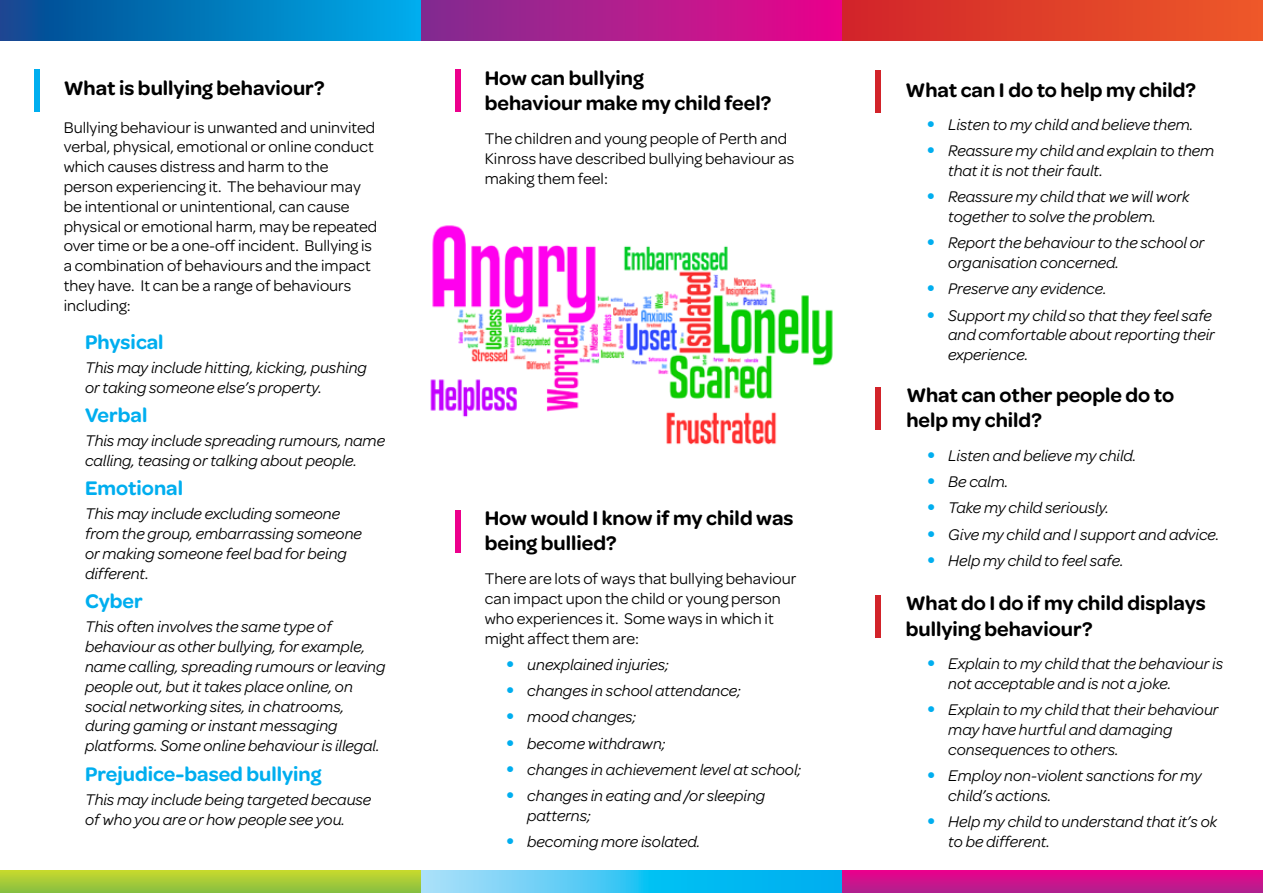
<style>
.page{position:relative;width:1263px;height:893px;background:#fff}
.page>*{position:absolute;margin:0;border:0;box-sizing:border-box;transform-origin:0 0}
.t1{font:600 21px/25.5px "Omnes";color:#000}
.t2{font:600 21px "Omnes";color:#00aeef}
.t3{font:italic 16.5px/19.8px "Omnes";color:#000}
.t4{font:16.5px/19.8px "Omnes";color:#000}
.s1{font-family:"Helvetica Neue";font-weight:300;font-style:normal;color:#00aeef}
</style>
<div class="page">
<div style="left:34px;top:69px;width:5px;height:43px;background:#00aeef"></div>
<div style="left:455px;top:69px;width:5px;height:43px;background:#ec008c"></div>
<div style="left:876px;top:70px;width:5px;height:43px;background:#d2232a"></div>
<div style="left:455px;top:510px;width:5px;height:43px;background:#ec008c"></div>
<div style="left:876px;top:387px;width:5px;height:43px;background:#d2232a"></div>
<div style="left:876px;top:595px;width:5px;height:43px;background:#d2232a"></div>
<div style="left:421px;top:0;width:421px;height:40px;background:linear-gradient(to right,#7f2f90,#ea058b)"></div>
<svg style="left:0;top:0;width:421px;height:40px;background:#0179bc"></svg>
<div style="left:842px;top:0;width:421px;height:40px;background:linear-gradient(to right,#d1252a,#ed5929)"></div>
<img style="left:430px;top:225px;width:403px;height:220px">
<svg style="left:842px;top:870px;width:421px;height:23px;background:#cd108c"></svg>
<svg style="left:0;top:870px;width:421px;height:23px;background:#a7cb37"></svg>
<svg style="left:421px;top:870px;width:421px;height:23px;background:#3ac5f4"></svg>
<p class="t1" style="left:64px;top:75px;width:262px">What is bullying behaviour?</p>
<p class="t1" style="left:485px;top:64px;width:288px">How can bullying<br>behaviour make my child feel?</p>
<p class="t4" style="left:64px;top:116px;width:315px">Bullying behaviour is unwanted and uninvited verbal, physical, emotional or online conduct which causes distress and harm to the person experiencing it. The behaviour may be intentional or unintentional, can cause physical or emotional harm, may be repeated over time or be a one-off incident. Bullying is a combination of behaviours and the impact they have. It can be a range of behaviours including:</p>
<p class="t2" style="left:85px;top:327px;width:80px">Physical</p>
<p class="t3" style="left:85px;top:357px;width:283px">This may include hitting, kicking, pushing or taking someone else’s property.</p>
<p class="t2" style="left:85px;top:400px;width:64px">Verbal</p>
<p class="t3" style="left:85px;top:430px;width:301px">This may include spreading rumours, name calling, teasing or talking about people.</p>
<p class="t2" style="left:85px;top:473px;width:99px">Emotional</p>
<p class="t3" style="left:85px;top:503px;width:278px">This may include excluding someone from the group, embarrassing someone or making someone feel bad for being different.</p>
<p class="t2" style="left:85px;top:586px;width:59px">Cyber</p>
<p class="t3" style="left:85px;top:616px;width:302px">This often involves the same type of behaviour as other bullying, for example, name calling, spreading rumours or leaving people out, but it takes place online, on social networking sites, in chatrooms, during gaming or instant messaging platforms. Some online behaviour is illegal.</p>
<p class="t2" style="left:85px;top:759px;width:238px">Prejudice-based bullying</p>
<p class="t3" style="left:85px;top:788px;width:288px">This may include being targeted because of who you are or how people see you.</p>
<p class="t4" style="left:485px;top:128px;width:311px">The children and young people of Perth and<br>Kinross have described bullying behaviour as making them feel:</p>
<p class="t1" style="left:485px;top:504px;width:310px">How would I know if my child was being bullied?</p>
<p class="t4" style="left:485px;top:568px;width:313px">There are lots of ways that bullying behaviour can impact upon the child or young person who experiences it. Some ways in which it might affect them are:</p>
<p class="t3" style="left:506px;top:654px;width:165px"><span class="s1">•</span> unexplained injuries;</p>
<p class="t3" style="left:506px;top:680px;width:237px"><span class="s1">•</span> changes in school attendance;</p>
<p class="t3" style="left:506px;top:706px;width:132px"><span class="s1">•</span> mood changes;</p>
<p class="t3" style="left:506px;top:732px;width:161px"><span class="s1">•</span> become withdrawn;</p>
<p class="t3" style="left:506px;top:758px;width:297px"><span class="s1">•</span> changes in achievement level at school;</p>
<p class="t3" style="left:527px;top:785px;width:239px;text-indent:-21px"><span class="s1">•</span> changes in eating and /or sleeping patterns;</p>
<p class="t3" style="left:506px;top:831px;width:196px"><span class="s1">•</span> becoming more isolated.</p>
<p class="t1" style="left:905px;top:76px;width:292px">What can I do to help my child?</p>
<p class="t3" style="left:927px;top:114px;width:268px"><span class="s1">•</span> Listen to my child and believe them.</p>
<p class="t3" style="left:948px;top:140px;width:268px;text-indent:-21px"><span class="s1">•</span> Reassure my child and explain to them that it is not their fault.</p>
<p class="t3" style="left:948px;top:186px;width:243px;text-indent:-21px"><span class="s1">•</span> Reassure my child that we will work together to solve the problem.</p>
<p class="t3" style="left:948px;top:232px;width:258px;text-indent:-21px"><span class="s1">•</span> Report the behaviour to the school or organisation concerned.</p>
<p class="t3" style="left:927px;top:278px;width:181px"><span class="s1">•</span> Preserve any evidence.</p>
<p class="t3" style="left:948px;top:304px;width:268px;text-indent:-21px"><span class="s1">•</span> Support my child so that they feel safe and comfortable about reporting their experience.</p>
<p class="t1" style="left:906px;top:381px;width:269px">What can other people do to help my child?</p>
<p class="t3" style="left:927px;top:445px;width:211px"><span class="s1">•</span> Listen and believe my child.</p>
<p class="t3" style="left:927px;top:471px;width:83px"><span class="s1">•</span> Be calm.</p>
<p class="t3" style="left:927px;top:497px;width:183px"><span class="s1">•</span> Take my child seriously.</p>
<p class="t3" style="left:927px;top:523px;width:294px"><span class="s1">•</span> Give my child and I support and advice.</p>
<p class="t3" style="left:927px;top:549px;width:198px"><span class="s1">•</span> Help my child to feel safe.</p>
<p class="t1" style="left:906px;top:589px;width:302px">What do I do if my child displays bullying behaviour?</p>
<p class="t3" style="left:948px;top:653px;width:276px;text-indent:-21px"><span class="s1">•</span> Explain to my child that the behaviour is not acceptable and is not a joke.</p>
<p class="t3" style="left:948px;top:699px;width:272px;text-indent:-21px"><span class="s1">•</span> Explain to my child that their behaviour may have hurtful and damaging consequences to others.</p>
<p class="t3" style="left:948px;top:765px;width:255px;text-indent:-21px"><span class="s1">•</span> Employ non-violent sanctions for my child’s actions.</p>
<p class="t3" style="left:948px;top:811px;width:270px;text-indent:-21px"><span class="s1">•</span> Help my child to understand that it’s ok to be different.</p>
</div>
